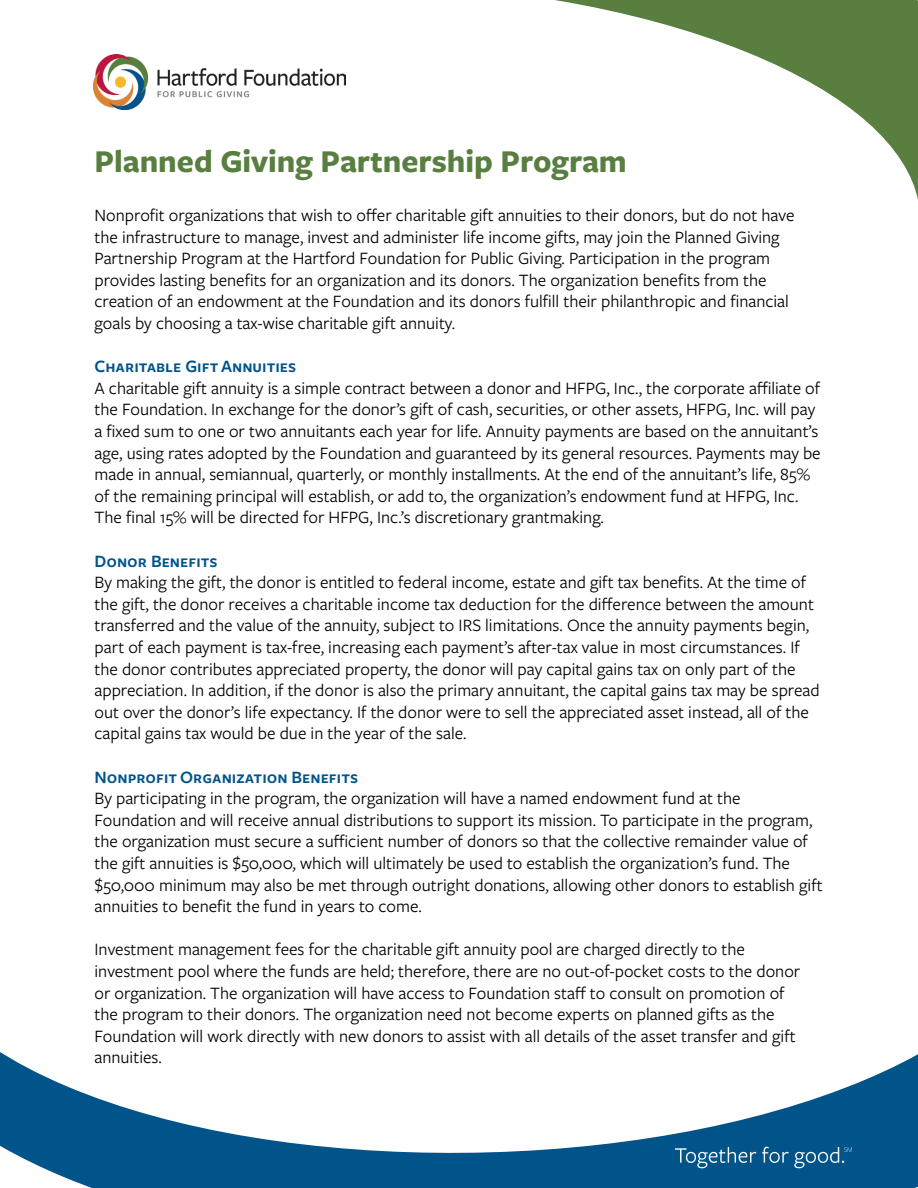
<style>
.page{position:relative;width:918px;height:1188px;background:#fff}
.page>*{position:absolute;margin:0;border:0;box-sizing:border-box;transform-origin:0 0}
.t1{font:700 33px "Freight Sans Pro";color:#587f3f}
.t2{font:18px/21.6px "Freight Sans Pro";color:#000}
.t3{font:600 18px "Freight Sans Pro";color:#01548a}
</style>
<div class="page">
<svg style="left:0;top:1052px;width:918px;height:136px"></svg>
<svg style="left:345px;top:0;width:573px;height:200px"></svg>
<img style="left:94px;top:55px;width:251px;height:55px">
<svg style="left:675px;top:1147px;width:81px;height:21px;background:#2f739f"></svg>
<svg style="left:762px;top:1147px;width:90px;height:21px;background:#286e9c"></svg>
<p class="t1" style="left:94px;top:139px;width:534px">Planned Giving Partnership Program</p>
<p class="t2" style="left:94px;top:204px;width:702px">Nonprofit organizations that wish to offer charitable gift annuities to their donors, but do not have the infrastructure to manage, invest and administer life income gifts, may join the Planned Giving Partnership Program at the Hartford Foundation for Public Giving. Participation in the program provides lasting benefits for an organization and its donors. The organization benefits from the creation of an endowment at the Foundation and its donors fulfill their philanthropic and financial goals by choosing a tax-wise charitable gift annuity.</p>
<p class="t3" style="left:94px;top:354px;width:203px">Charitable Gift Annuities</p>
<p class="t2" style="left:94px;top:376px;width:728px">A charitable gift annuity is a simple contract between a donor and HFPG, Inc., the corporate affiliate of the Foundation. In exchange for the donor’s gift of cash, securities, or other assets, HFPG, Inc. will pay a fixed sum to one or two annuitants each year for life. Annuity payments are based on the annuitant’s age, using rates adopted by the Foundation and guaranteed by its general resources. Payments may be made in annual, semiannual, quarterly, or monthly installments. At the end of the annuitant’s life, 85% of the remaining principal will establish, or add to, the organization’s endowment fund at HFPG, Inc.<br>The final 15% will be directed for HFPG, Inc.’s discretionary grantmaking.</p>
<p class="t3" style="left:94px;top:548px;width:125px">Donor Benefits</p>
<p class="t2" style="left:94px;top:571px;width:727px">By making the gift, the donor is entitled to federal income, estate and gift tax benefits. At the time of the gift, the donor receives a charitable income tax deduction for the difference between the amount transferred and the value of the annuity, subject to IRS limitations. Once the annuity payments begin, part of each payment is tax-free, increasing each payment’s after-tax value in most circumstances. If the donor contributes appreciated property, the donor will pay capital gains tax on only part of the appreciation. In addition, if the donor is also the primary annuitant, the capital gains tax may be spread out over the donor’s life expectancy. If the donor were to sell the appreciated asset instead, all of the capital gains tax would be due in the year of the sale.</p>
<p class="t3" style="left:94px;top:764px;width:265px">Nonprofit Organization Benefits</p>
<p class="t2" style="left:94px;top:787px;width:730px">By participating in the program, the organization will have a named endowment fund at the Foundation and will receive annual distributions to support its mission. To participate in the program, the organization must secure a sufficient number of donors so that the collective remainder value of the gift annuities is $50,000, which will ultimately be used to establish the organization’s fund. The $50,000 minimum may also be met through outright donations, allowing other donors to establish gift annuities to benefit the fund in years to come.</p>
<p class="t2" style="left:94px;top:938px;width:707px">Investment management fees for the charitable gift annuity pool are charged directly to the investment pool where the funds are held; therefore, there are no out-of-pocket costs to the donor or organization. The organization will have access to Foundation staff to consult on promotion of the program to their donors. The organization need not become experts on planned gifts as the Foundation will work directly with new donors to assist with all details of the asset transfer and gift annuities.</p>
</div>
